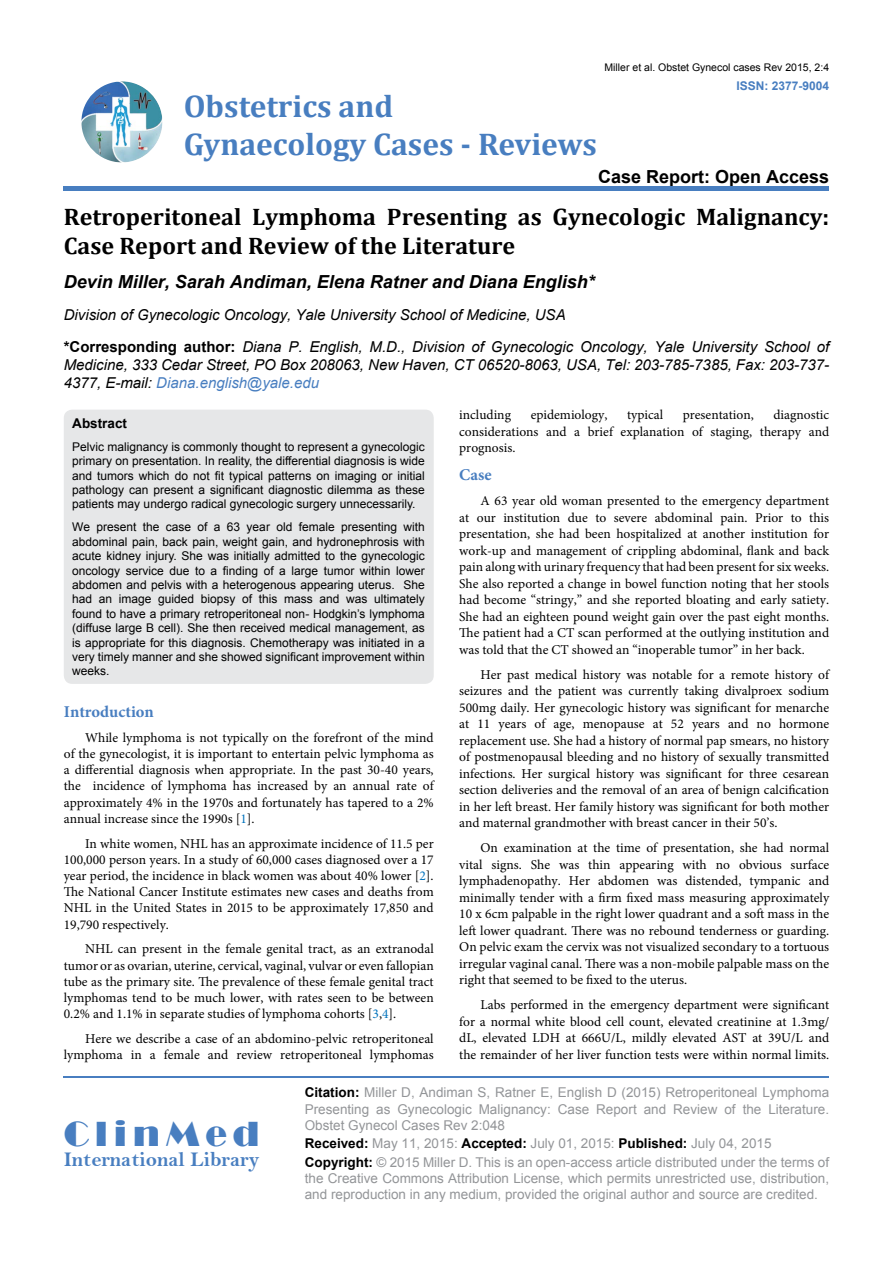
<style>
.page{position:relative;width:893px;height:1263px;background:#fff}
.page>*{position:absolute;margin:0;border:0;box-sizing:border-box;transform-origin:0 0}
.t1{font:36px "Broadway";letter-spacing:.16em;color:#487ec0}
.t2{font:700 31.5px/37.8px "Cambria";color:#487ec0}
.t3{font:700 24px/28.8px "Cambria";color:#000}
.t4{font:21px "Bell MT Bold";color:#487ec0}
.t5{font:italic 700 18px "Arial";color:#000}
.t6{font:700 18px "Arial";color:#000}
.t7{font:700 16.5px "Minion Pro";color:#487ec0}
.t8{font:italic 15px/32.2px "Arial";color:#000}
.t9{font:13.5px/16.5px "Minion Pro";color:#000;text-align:justify}
.t10{font:13.5px/16.2px "Arial";color:#939598}
.t11{font:700 13.5px "Arial";color:#000}
.t12{font:12px/14.4px "Arial";color:#000;text-align:justify}
.t13{font:700 12px "Arial";color:#487ec0}
.t14{font:10.5px "Arial";color:#000}
.s1{font-weight:700;font-style:normal}
.s2{color:#487ec0}
.s3{color:#0072bc}
.s4{font-weight:700;color:#000}
</style>
<div class="page">
<img style="left:81px;top:81px;width:81px;height:81px;border-radius:41px">
<div style="left:64px;top:186px;width:765px;height:5px;background:#487ec0"></div>
<hr style="left:64px;top:1076px;width:765px;height:1px;background:#487ec0">
<div style="left:64px;top:410px;width:370px;height:274px;background:#e6e7e8;border-radius:9px"></div>
<h2 class="t2" style="left:184px;top:86px;width:415px">Obstetrics and<br>Gynaecology Cases - Reviews</h2>
<p class="t14" style="left:604px;top:61px;width:226px">Miller et al. Obstet Gynecol cases Rev 2015, 2:4</p>
<p class="t13" style="left:736px;top:77px;width:94px">ISSN: 2377-9004</p>
<h3 class="t6" style="left:598px;top:164px;width:233px">Case Report: Open Access</h3>
<h3 class="t3" style="left:64px;top:201px;width:767px">Retroperitoneal Lymphoma Presenting as Gynecologic Malignancy:<br>Case Report and Review of the Literature</h3>
<h3 class="t5" style="left:64px;top:270px;width:533px">Devin Miller, Sarah Andiman, Elena Ratner and Diana English*</h3>
<p class="t8" style="left:64px;top:299px;width:767px">Division of Gynecologic Oncology, Yale University School of Medicine, USA<br><span class="s1">*Corresponding author:</span> Diana P. English, M.D., Division of Gynecologic Oncology, Yale University School of</p>
<p class="t8" style="left:64px;top:356px;width:767px;line-height:18px">Medicine, 333 Cedar Street, PO Box 208063, New Haven, CT 06520-8063, USA, Tel: 203-785-7385, Fax: 203-737-<br>4377, E-mail: <span class="s2">Diana.english@yale.edu</span></p>
<p class="t9" style="left:459px;top:407px;width:53px">including</p>
<p class="t9" style="left:531px;top:407px;width:78px">epidemiology,</p>
<p class="t9" style="left:627px;top:407px;width:38px">typical</p>
<p class="t9" style="left:683px;top:407px;width:73px">presentation,</p>
<p class="t9" style="left:459px;top:407px;width:371px;text-indent:314px">diagnostic considerations and a brief explanation of staging, therapy and prognosis.</p>
<p class="t7" style="left:459px;top:463px;width:34px">Case</p>
<p class="t9" style="left:459px;top:493px;width:371px;text-indent:21px">A 63 year old woman presented to the emergency department at our institution due to severe abdominal pain. Prior to this presentation, she had been hospitalized at another institution for work-up and management of crippling abdominal, flank and back pain along with urinary frequency that had been present for six weeks.<br>She also reported a change in bowel function noting that her stools had become “stringy,” and she reported bloating and early satiety.<br>She had an eighteen pound weight gain over the past eight months.<br>The patient had a CT scan performed at the outlying institution and was told that the CT showed an “inoperable tumor” in her back.</p>
<p class="t9" style="left:459px;top:666px;width:371px;text-indent:21px">Her past medical history was notable for a remote history of seizures and the patient was currently taking divalproex sodium 500mg daily. Her gynecologic history was significant for menarche at 11 years of age, menopause at 52 years and no hormone replacement use. She had a history of normal pap smears, no history of postmenopausal bleeding and no history of sexually transmitted infections. Her surgical history was significant for three cesarean section deliveries and the removal of an area of benign calcification in her left breast. Her family history was significant for both mother and maternal grandmother with breast cancer in their 50’s.</p>
<p class="t9" style="left:459px;top:840px;width:371px;text-indent:21px">On examination at the time of presentation, she had normal vital signs. She was thin appearing with no obvious surface lymphadenopathy. Her abdomen was distended, tympanic and minimally tender with a firm fixed mass measuring approximately 10 x 6cm palpable in the right lower quadrant and a soft mass in the left lower quadrant. There was no rebound tenderness or guarding.<br>On pelvic exam the cervix was not visualized secondary to a tortuous irregular vaginal canal. There was a non-mobile palpable mass on the right that seemed to be fixed to the uterus.</p>
<p class="t9" style="left:459px;top:996px;width:371px;text-indent:21px">Labs performed in the emergency department were significant for a normal white blood cell count, elevated creatinine at 1.3mg/ dL, elevated LDH at 666U/L, mildly elevated AST at 39U/L and the remainder of her liver function tests were within normal limits.</p>
<p class="t11" style="left:72px;top:414px;width:56px">Abstract</p>
<p class="t12" style="left:72px;top:439px;width:354px">Pelvic malignancy is commonly thought to represent a gynecologic primary on presentation. In reality, the differential diagnosis is wide and tumors which do not fit typical patterns on imaging or initial pathology can present a significant diagnostic dilemma as these patients may undergo radical gynecologic surgery unnecessarily.</p>
<p class="t12" style="left:72px;top:520px;width:354px">We present the case of a 63 year old female presenting with abdominal pain, back pain, weight gain, and hydronephrosis with acute kidney injury. She was initially admitted to the gynecologic oncology service due to a finding of a large tumor within lower abdomen and pelvis with a heterogenous appearing uterus. She had an image guided biopsy of this mass and was ultimately found to have a primary retroperitoneal non- Hodgkin’s lymphoma (diffuse large B cell). She then received medical management, as is appropriate for this diagnosis. Chemotherapy was initiated in a very timely manner and she showed significant improvement within weeks.</p>
<p class="t7" style="left:64px;top:700px;width:92px">Introduction</p>
<p class="t9" style="left:64px;top:729px;width:371px;text-indent:21px">While lymphoma is not typically on the forefront of the mind of the gynecologist, it is important to entertain pelvic lymphoma as a differential diagnosis when appropriate. In the past 30-40 years, the incidence of lymphoma has increased by an annual rate of approximately 4% in the 1970s and fortunately has tapered to a 2% annual increase since the 1990s [<span class="s3">1</span>].</p>
<p class="t9" style="left:64px;top:835px;width:371px;text-indent:21px">In white women, NHL has an approximate incidence of 11.5 per 100,000 person years. In a study of 60,000 cases diagnosed over a 17 year period, the incidence in black women was about 40% lower [<span class="s3">2</span>].<br>The National Cancer Institute estimates new cases and deaths from NHL in the United States in 2015 to be approximately 17,850 and 19,790 respectively.</p>
<p class="t9" style="left:64px;top:941px;width:371px;text-indent:21px">NHL can present in the female genital tract, as an extranodal tumor or as ovarian, uterine, cervical, vaginal, vulvar or even fallopian tube as the primary site. The prevalence of these female genital tract lymphomas tend to be much lower, with rates seen to be between 0.2% and 1.1% in separate studies of lymphoma cohorts [<span class="s3">3</span>,<span class="s3">4</span>].</p>
<p class="t9" style="left:64px;top:1030px;width:371px;text-align:right">Here we describe a case of an abdomino-pelvic retroperitoneal lymphoma in a female and review retroperitoneal lymphomas</p>
<h1 class="t1" style="left:64px;top:1113px;width:197px">ClinMed</h1>
<h3 class="t4" style="left:64px;top:1146px;width:197px">International Library</h3>
<p class="t10" style="left:305px;top:1084px;width:526px;text-align:justify"><span class="s4">Citation:</span> Miller D, Andiman S, Ratner E, English D (2015) Retroperitoneal Lymphoma Presenting as Gynecologic Malignancy: Case Report and Review of the Literature.<br>Obstet Gynecol Cases Rev 2:048</p>
<p class="t10" style="left:305px;top:1134px;width:526px;line-height:18.3px"><span class="s4">Received:</span> May 11, 2015: <span class="s4">Accepted:</span> July 01, 2015: <span class="s4">Published:</span> July 04, 2015<br><span class="s4">Copyright:</span> © 2015 Miller D. This is an open-access article distributed under the terms of</p>
<p class="t10" style="left:305px;top:1170px;width:526px">the Creative Commons Attribution License, which permits unrestricted use, distribution, and reproduction in any medium, provided the original author and source are credited.</p>
</div>
